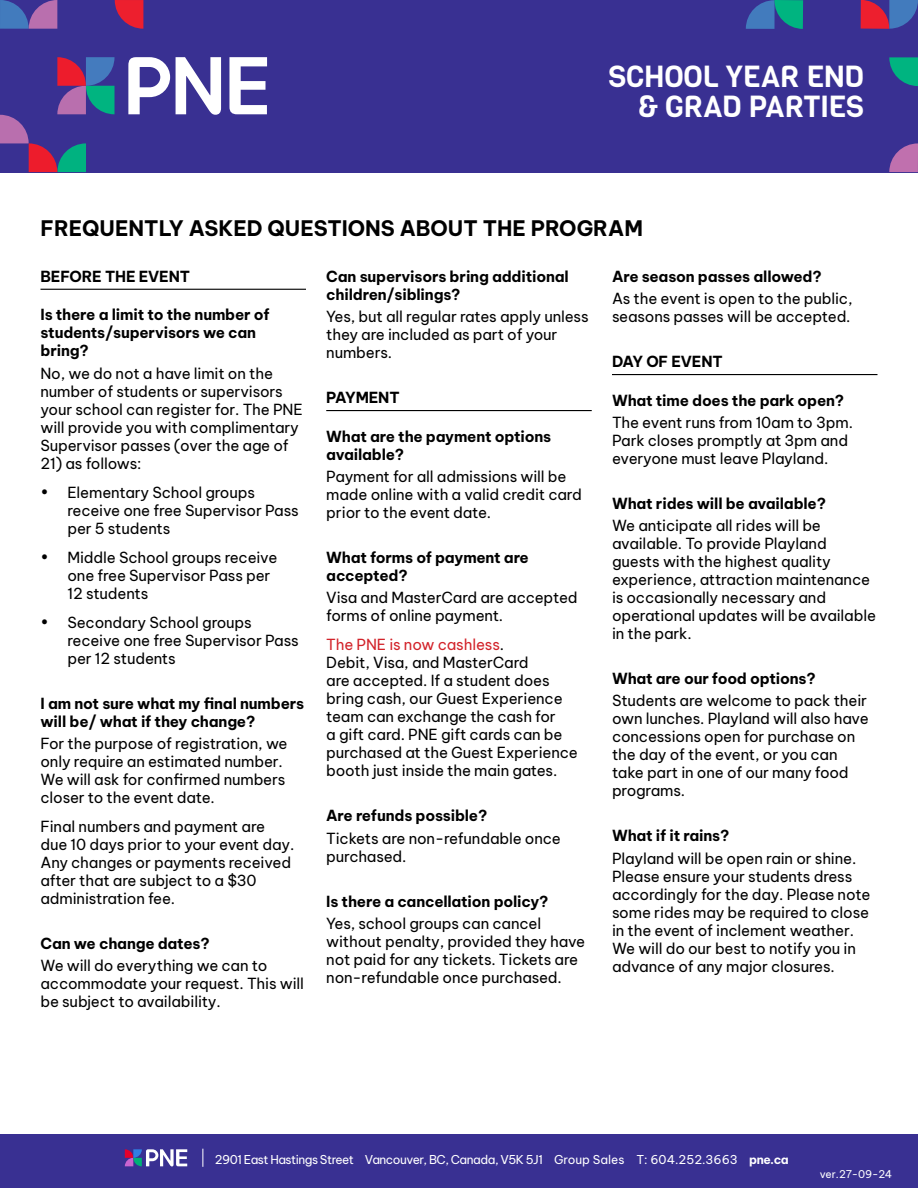
<style>
.page{position:relative;width:918px;height:1188px;background:#fff}
.page>*{position:absolute;margin:0;border:0;box-sizing:border-box;transform-origin:0 0}
.t1{font:30px/30px "Viga";letter-spacing:-.015em;color:#fff;text-align:right}
.app_main_body{font:700 21px "Be Vietnam Pro";color:#000}
.FAQ_A{font:15px/18px "Be Vietnam Pro";letter-spacing:-.01em;color:#000}
.FAQ_Q{font:700 15px/18px "Be Vietnam Pro";letter-spacing:-.01em;color:#000}
.FAQ_bullets{font:15px/18px "Be Vietnam Pro";letter-spacing:-.01em;color:#000}
.t2{font:12px "Be Vietnam Pro";letter-spacing:-.04em;color:#fff}
.t3{font:10.5px "Be Vietnam Pro";letter-spacing:-.02em;color:#fff}
.s1{color:#d2232a}
.s2{font-weight:700}
</style>
<div class="page">
<div style="left:0;top:0;width:918px;height:172px;background:#393092"></div>
<svg style="left:115px;top:0;width:28px;height:29px"></svg>
<svg style="left:0;top:0;width:57px;height:29px"></svg>
<svg style="left:746px;top:0;width:57px;height:29px"></svg>
<svg style="left:889px;top:143px;width:29px;height:29px"></svg>
<svg style="left:861px;top:0;width:57px;height:29px"></svg>
<svg style="left:889px;top:57px;width:29px;height:29px"></svg>
<svg style="left:0;top:57px;width:115px;height:115px"></svg>
<svg style="left:176px;top:57px;width:45px;height:58px"></svg>
<svg style="left:229px;top:57px;width:38px;height:57px"></svg>
<svg style="left:128px;top:57px;width:42px;height:57px"></svg>
<div style="left:0;top:1134px;width:918px;height:54px;background:#393092"></div>
<svg style="left:125px;top:1149px;width:62px;height:17px"></svg>
<svg style="left:203px;top:1149px;width:1px;height:18px"></svg>
<hr style="left:40px;top:289px;width:266px;height:1px;background:#000">
<hr style="left:326px;top:410px;width:266px;height:1px;background:#000">
<hr style="left:612px;top:374px;width:266px;height:1px;background:#000">
<h1 class="t1" style="left:609px;top:61px;width:257px">SCHOOL YEAR END &amp; GRAD PARTIES</h1>
<p class="app_main_body" style="left:40px;top:210px;width:604px">FREQUENTLY ASKED QUESTIONS ABOUT THE PROGRAM</p>
<p class="FAQ_Q" style="left:40px;top:266px;width:151px">BEFORE THE EVENT</p>
<p class="FAQ_Q" style="left:40px;top:304px;width:230px">Is there a limit to the number of students/supervisors we can bring?</p>
<p class="FAQ_A" style="left:40px;top:362px;width:264px">No, we do not a have limit on the number of students or supervisors your school can register for. The PNE will provide you with complimentary Supervisor passes (over the age of</p>
<p class="FAQ_A" style="left:40px;top:452px;width:102px">21) as follows:</p>
<p class="FAQ_A" style="left:68px;top:482px;width:233px;text-indent:-27px">• Elementary School groups receive one free Supervisor Pass per 5 students</p>
<p class="FAQ_A" style="left:68px;top:547px;width:211px;text-indent:-27px">• Middle School groups receive one free Supervisor Pass per<br>12 students</p>
<p class="FAQ_A" style="left:68px;top:612px;width:233px;text-indent:-27px">• Secondary School groups receive one free Supervisor Pass per 12 students</p>
<p class="FAQ_Q" style="left:40px;top:693px;width:265px">I am not sure what my final numbers will be/ what if they change?</p>
<p class="FAQ_A" style="left:40px;top:733px;width:249px">For the purpose of registration, we only require an estimated number.<br>We will ask for confirmed numbers closer to the event date.</p>
<p class="FAQ_A" style="left:40px;top:816px;width:255px">Final numbers and payment are due 10 days prior to your event day.<br>Any changes or payments received after that are subject to a $30 administration fee.</p>
<p class="FAQ_Q" style="left:40px;top:933px;width:171px">Can we change dates?</p>
<p class="FAQ_A" style="left:40px;top:955px;width:265px">We will do everything we can to accommodate your request. This will be subject to availability.</p>
<p class="FAQ_Q" style="left:326px;top:266px;width:244px">Can supervisors bring additional children/siblings?</p>
<p class="FAQ_A" style="left:326px;top:306px;width:264px">Yes, but all regular rates apply unless they are included as part of your numbers.</p>
<p class="FAQ_Q" style="left:326px;top:387px;width:75px">PAYMENT</p>
<p class="FAQ_Q" style="left:326px;top:425px;width:227px">What are the payment options available?</p>
<p class="FAQ_bullets" style="left:326px;top:466px;width:257px">Payment for all admissions will be made online with a valid credit card prior to the event date.</p>
<p class="FAQ_Q" style="left:326px;top:547px;width:204px">What forms of payment are accepted?</p>
<p class="FAQ_A" style="left:326px;top:587px;width:253px">Visa and MasterCard are accepted forms of online payment.</p>
<p class="FAQ_A" style="left:326px;top:634px;width:253px"><span class="s1">The PNE is now cashless</span>.<br>Debit, Visa, and MasterCard<br>are accepted. If a student does bring cash, our Guest Experience team can exchange the cash for<br>a gift card. PNE gift cards can be purchased at the Guest Experience booth just inside the main gates.</p>
<p class="FAQ_Q" style="left:326px;top:805px;width:163px">Are refunds possible?</p>
<p class="FAQ_A" style="left:326px;top:828px;width:236px">Tickets are non-refundable once purchased.</p>
<p class="FAQ_Q" style="left:326px;top:890px;width:224px">Is there a cancellation policy?</p>
<p class="FAQ_A" style="left:326px;top:913px;width:260px">Yes, school groups can cancel without penalty, provided they have not paid for any tickets. Tickets are non-refundable once purchased.</p>
<p class="FAQ_Q" style="left:612px;top:266px;width:211px">Are season passes allowed?</p>
<p class="FAQ_A" style="left:612px;top:288px;width:242px">As the event is open to the public, seasons passes will be accepted.</p>
<p class="FAQ_Q" style="left:612px;top:351px;width:112px">DAY OF EVENT</p>
<p class="FAQ_Q" style="left:612px;top:389px;width:234px">What time does the park open?</p>
<p class="FAQ_A" style="left:612px;top:412px;width:242px">The event runs from 10am to 3pm.<br>Park closes promptly at 3pm and everyone must leave Playland.</p>
<p class="FAQ_Q" style="left:612px;top:493px;width:216px">What rides will be available?</p>
<p class="FAQ_A" style="left:612px;top:515px;width:266px">We anticipate all rides will be available. To provide Playland guests with the highest quality experience, attraction maintenance is occasionally necessary and operational updates will be available in the park.</p>
<p class="FAQ_Q" style="left:612px;top:668px;width:205px">What are our food options?</p>
<p class="FAQ_A" style="left:612px;top:690px;width:258px">Students are welcome to pack their own lunches. Playland will also have concessions open for purchase on the day of the event, or you can take part in one of our many food programs.</p>
<p class="FAQ_Q" style="left:612px;top:825px;width:119px">What if it rains?</p>
<p class="FAQ_A" style="left:612px;top:848px;width:260px">Playland will be open rain or shine.<br>Please ensure your students dress accordingly for the day. Please note some rides may be required to close in the event of inclement weather.<br>We will do our best to notify you in advance of any major closures.</p>
<p class="t2" style="left:215px;top:1149px;width:575px">2901 East Hastings Street Vancouver, BC, Canada, V5K 5J1 Group Sales T: 604.252.3663 <span class="s2">pne.ca</span></p>
<p class="t3" style="left:820px;top:1166px;width:74px">ver. 27-09-24</p>
</div>
